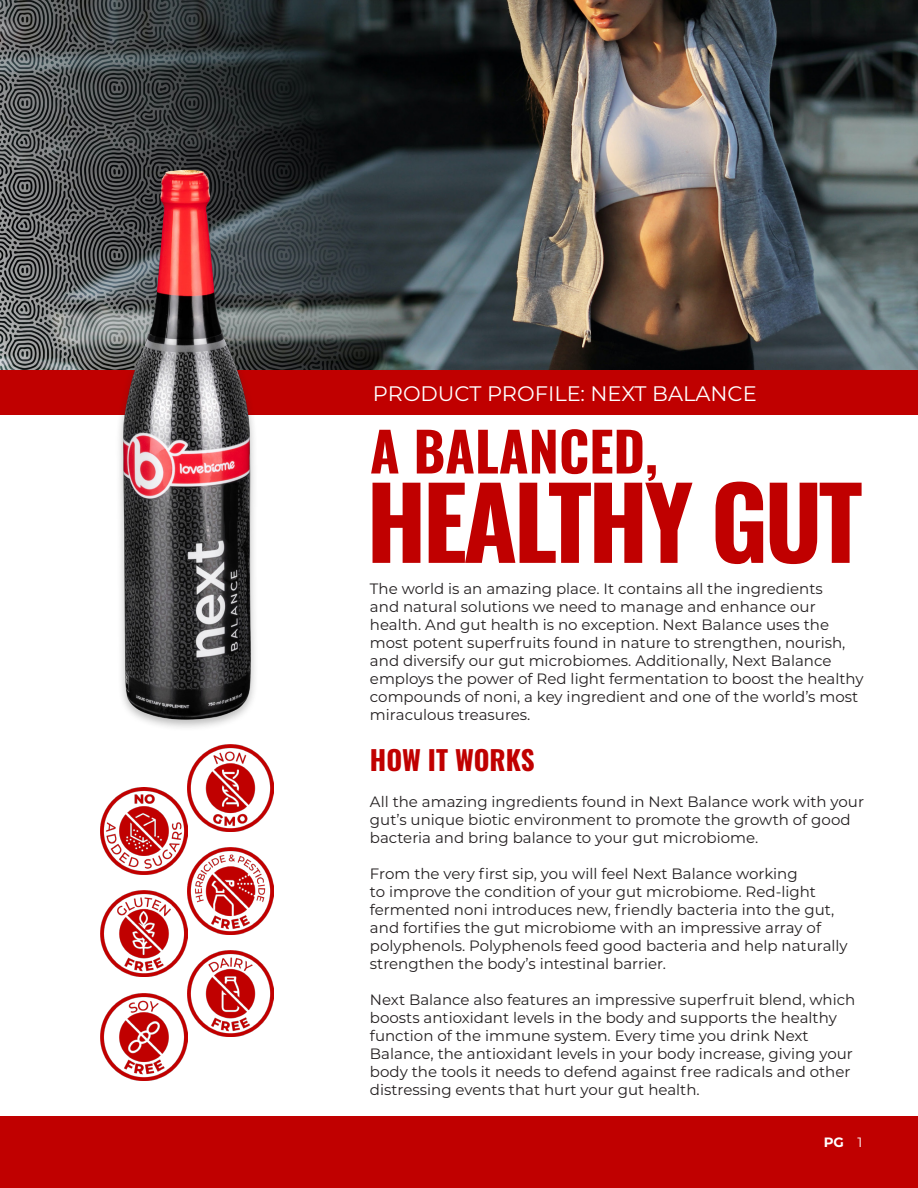
<style>
.page{position:relative;width:918px;height:1188px;background:#fff}
.page>*{position:absolute;margin:0;border:0;box-sizing:border-box;transform-origin:0 0}
.t1{font:700 99px "Oswald";letter-spacing:-.04em;color:#c00000}
.t2{font:700 54px "Oswald";color:#c00000}
.t3{font:700 27px "Oswald";color:#c00000}
.t4{font:21px "Montserrat";color:#fff}
.t5{font:15px/18px "Montserrat";color:#231f20}
.t6{font:700 13.5px "Montserrat";color:#fff}
.s1{font-weight:400}
</style>
<div class="page">
<div style="left:0;top:1117px;width:918px;height:71px;background:#c00000"></div>
<div style="left:0;top:369px;width:918px;height:46px;background:#c00000"></div>
<img style="left:0;top:0;width:918px;height:369px">
<img style="left:0;top:129px;width:428px;height:599px">
<img style="left:187px;top:950px;width:87px;height:87px">
<img style="left:100px;top:890px;width:87px;height:87px">
<img style="left:187px;top:848px;width:87px;height:86px">
<img style="left:187px;top:745px;width:87px;height:86px">
<img style="left:100px;top:994px;width:87px;height:86px">
<img style="left:100px;top:788px;width:87px;height:86px">
<p class="t4" style="left:373px;top:379px;width:385px">PRODUCT PROFILE: NEXT BALANCE</p>
<p class="t2" style="left:370px;top:403px;width:289px">A BALANCED,</p>
<p class="t1" style="left:366px;top:434px;width:498px">HEALTHY GUT</p>
<p class="t5" style="left:370px;top:579px;width:495px">The world is an amazing place. It contains all the ingredients<br>and natural solutions we need to manage and enhance our health. And gut health is no exception. Next Balance uses the most potent superfruits found in nature to strengthen, nourish, and diversify our gut microbiomes. Additionally, Next Balance employs the power of Red light fermentation to boost the healthy compounds of noni, a key ingredient and one of the world’s most miraculous treasures.</p>
<p class="t3" style="left:370px;top:736px;width:166px">HOW IT WORKS</p>
<p class="t5" style="left:370px;top:792px;width:496px">All the amazing ingredients found in Next Balance work with your gut’s unique biotic environment to promote the growth of good bacteria and bring balance to your gut microbiome.</p>
<p class="t5" style="left:370px;top:864px;width:479px">From the very first sip, you will feel Next Balance working<br>to improve the condition of your gut microbiome. Red-light fermented noni introduces new, friendly bacteria into the gut, and fortifies the gut microbiome with an impressive array of polyphenols. Polyphenols feed good bacteria and help naturally strengthen the body’s intestinal barrier.</p>
<p class="t5" style="left:370px;top:990px;width:487px">Next Balance also features an impressive superfruit blend, which boosts antioxidant levels in the body and supports the healthy function of the immune system. Every time you drink Next Balance, the antioxidant levels in your body increase, giving your body the tools it needs to defend against free radicals and other distressing events that hurt your gut health.</p>
<p class="t6" style="left:824px;top:1133px;width:40px">PG <span class="s1">1</span></p>
</div>
